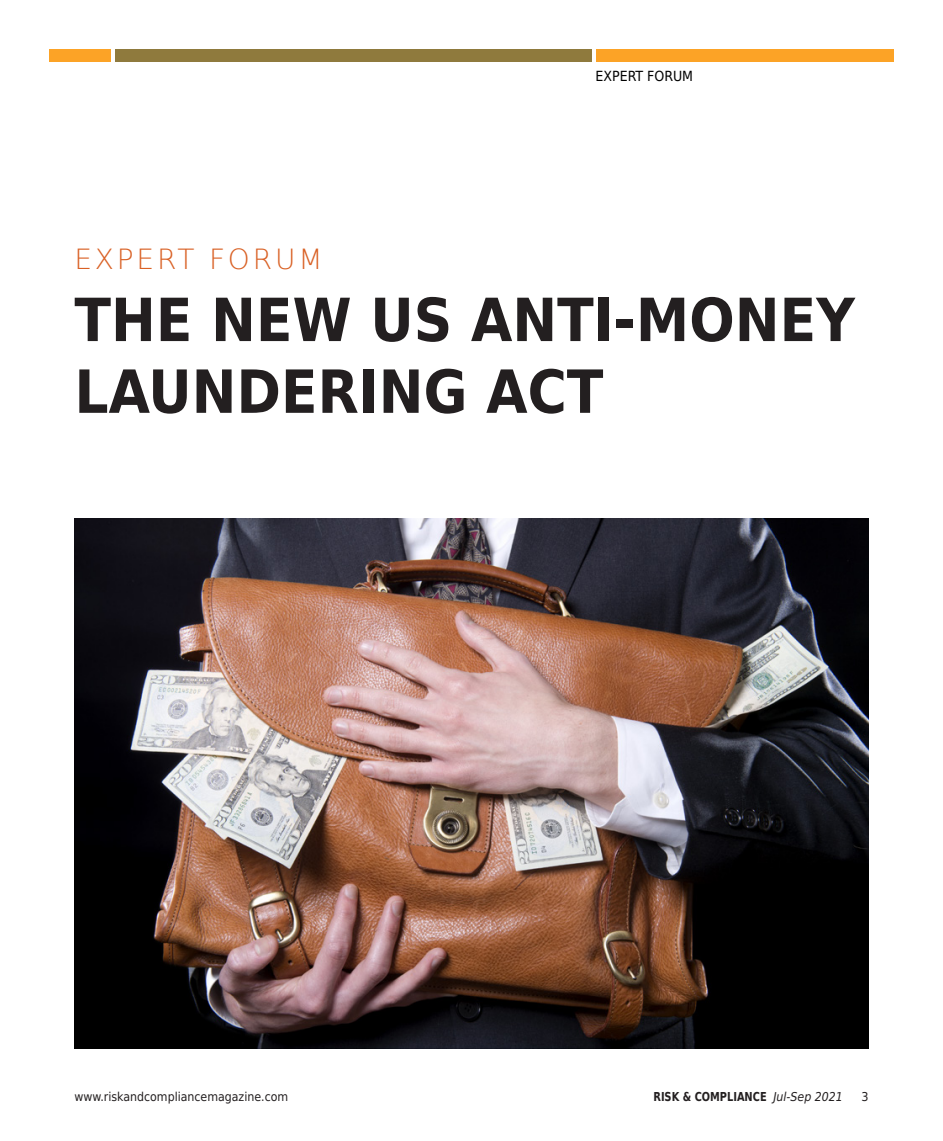
<style>
.page{position:relative;width:943px;height:1141px;background:#fff}
.page>*{position:absolute;margin:0;border:0;box-sizing:border-box;transform-origin:0 0}
.t1{font:700 59.5px/71.8px "DejaVu Sans Condensed";color:#231f20}
.t2{font:200 28px "DejaVu Sans";letter-spacing:.1em;color:#d96125}
.t3{font:14px "DejaVu Sans Condensed";color:#000}
.t4{font:12.25px "DejaVu Sans Condensed";color:#231f20}
.t5{font:700 12.25px "DejaVu Sans";color:#231f20;scale:.8 1}
.s1{font-family:"DejaVu Sans Condensed";font-weight:400;font-style:italic}
</style>
<div class="page">
<div style="left:595px;top:50px;width:298px;height:12px;background:#fca326"></div>
<div style="left:115px;top:50px;width:477px;height:12px;background:#8f7a3d"></div>
<div style="left:50px;top:50px;width:61px;height:12px;background:#fca326"></div>
<img style="left:74px;top:519px;width:794px;height:529px">
<p class="t3" style="left:595px;top:64px;width:99px">EXPERT FORUM</p>
<h2 class="t2" style="left:74px;top:238px;width:249px">EXPERT FORUM</h2>
<h1 class="t1" style="left:74px;top:282px;width:782px">THE NEW US ANTI-MONEY<br>LAUNDERING ACT</h1>
<p class="t4" style="left:74px;top:1086px;width:215px">www.riskandcompliancemagazine.com</p>
<p class="t5" style="left:653px;top:1086px;width:238px">RISK &amp; COMPLIANCE <span class="s1">Jul-Sep 2021</span></p>
<p class="t4" style="left:861px;top:1086px;width:9px">3</p>
</div>
